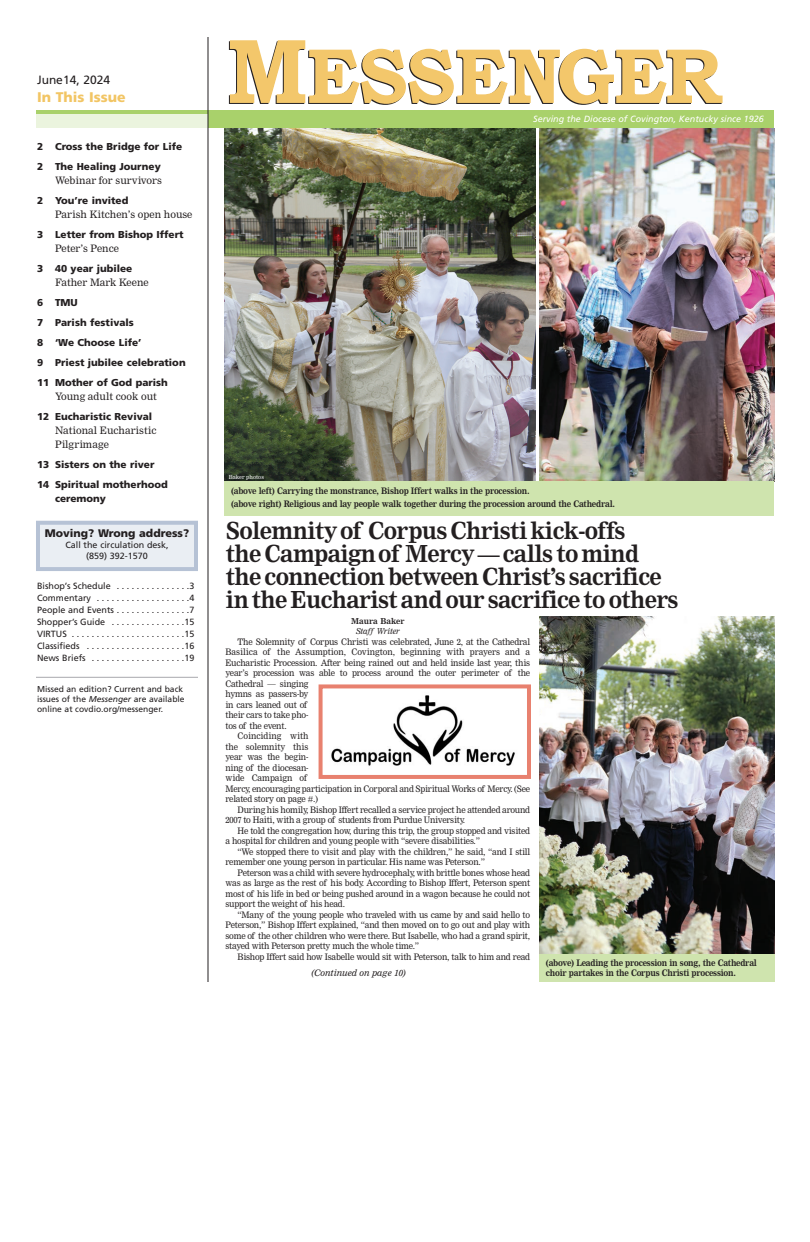
<style>
.page{position:relative;width:810px;height:1242px;background:#fff}
.page>*{position:absolute;margin:0;border:0;box-sizing:border-box;transform-origin:0 0}
.t1{font:700 78.2px "Bookman Old Style";letter-spacing:-.015em;color:#231f20;scale:.95 1}
.t2{font:700 23px/23px "Nimrod";letter-spacing:-.03em;color:#231f20;scale:.95 1}
.t3{font:900 14px "Frutiger";color:#f2c564}
.t4{font:12px "Frutiger";color:#231f20}
.t5{font:900 11px "Frutiger";color:#231f20}
.t6{font:900 10px/14px "Frutiger";color:#231f20}
.t7{font:10px/14px "Nimrod";color:#231f20}
.t8{font:9px/11px "Frutiger";color:#231f20;text-align:center}
.t9{font:italic 9px "Frutiger";color:#fff}
.t10{font:8.8px/10.5px "Nimrod";letter-spacing:-.025em;color:#231f20;scale:.95 1}
.t11{font:700 8.8px/10.5px "Nimrod";letter-spacing:-.03em;color:#231f20;scale:.9 1}
.t12{font:italic 8.8px "Nimrod";color:#231f20}
.t13{font:8.5px/10px "Frutiger";color:#231f20}
.t14{font:italic 8px "Nimrod";color:#231f20;scale:.95 1}
.t15{font:700 8px "Nimrod";color:#231f20;scale:.95 1}
.t16{font:5.5px "Nimrod";color:#fff}
.s1{font-family:"Frutiger";font-weight:900}
.s2{font-family:"Nimrod";font-weight:400}
.s3{font-style:italic}
.s4{font-size:92px}
</style>
<div class="page">
<img style="left:224px;top:128px;width:312px;height:353px">
<img style="left:539px;top:128px;width:236px;height:353px">
<div style="left:208px;top:110px;width:566px;height:18px;background:#a9d16b"></div>
<div style="left:36px;top:110px;width:172px;height:18px;background:#ebf4de"></div>
<hr style="left:36px;top:110px;width:738px;height:4px;background:#a9d16b">
<hr style="left:208px;top:37px;width:1px;height:945px;background:#231f20">
<div style="left:40px;top:525px;width:154px;height:42px;background:#eaeef3"></div>
<div style="left:36px;top:521px;width:162px;height:50px;border:4px solid #b6c2d5"></div>
<hr style="left:36px;top:677px;width:162px;height:1px;background:#a8a9ad">
<img style="left:331px;top:695px;width:184px;height:71px">
<div style="left:319px;top:684px;width:212px;height:95px;border:4px solid #e8816f"></div>
<div style="left:224px;top:481px;width:550px;height:34px;background:#cfe4ae"></div>
<img style="left:539px;top:617px;width:236px;height:337px">
<div style="left:539px;top:954px;width:236px;height:28px;background:#cfe4ae"></div>
<p class="t4" style="left:37px;top:74px;width:75px">June14, 2024</p>
<p class="t3" style="left:37px;top:91px;width:90px">In This Issue</p>
<p class="t6" style="left:37px;top:140px;width:147px">2 Cross the Bridge for Life</p>
<p class="t7" style="left:37px;top:160px;width:126px;text-align:right"><span class="s1">2 The Healing Journey<br></span>Webinar for survivors</p>
<p class="t7" style="left:55px;top:194px;width:139px;text-indent:-18px"><span class="s1">2 You’re invited<br></span>Parish Kitchen’s open house</p>
<p class="t6" style="left:55px;top:228px;width:130px;text-indent:-18px">3 Letter from Bishop Iffert<br><span class="s2">Peter’s Pence</span></p>
<p class="t7" style="left:55px;top:262px;width:95px;text-indent:-18px"><span class="s1">3 40 year jubilee<br></span>Father Mark Keene</p>
<p class="t6" style="left:37px;top:296px;width:42px">6 TMU</p>
<p class="t6" style="left:37px;top:316px;width:98px">7 Parish festivals</p>
<p class="t6" style="left:37px;top:336px;width:106px">8 ‘We Choose Life’</p>
<p class="t6" style="left:37px;top:356px;width:150px">9 Priest jubilee celebration</p>
<p class="t6" style="left:55px;top:376px;width:114px;text-indent:-18px">11 Mother of God parish<br><span class="s2">Young adult cook out</span></p>
<p class="t7" style="left:55px;top:410px;width:103px;text-indent:-18px"><span class="s1">12 Eucharistic Revival<br></span>National Eucharistic<br>Pilgrimage</p>
<p class="t6" style="left:37px;top:458px;width:119px">13 Sisters on the river</p>
<p class="t6" style="left:55px;top:478px;width:114px;text-indent:-18px">14 Spiritual motherhood ceremony</p>
<p class="t5" style="left:45px;top:529px;width:146px">Moving? Wrong address?</p>
<p class="t8" style="left:65px;top:540px;width:105px">Call the circulation desk, (859) 392-1570</p>
<p class="t8" style="left:37px;top:581px;width:159px">Bishop’s Schedule . . . . . . . . . . . . . . .3</p>
<p class="t8" style="left:37px;top:593px;width:159px">Commentary . . . . . . . . . . . . . . . . . . .4</p>
<p class="t8" style="left:37px;top:605px;width:159px">People and Events . . . . . . . . . . . . . . .7</p>
<p class="t8" style="left:37px;top:617px;width:159px">Shopper’s Guide . . . . . . . . . . . . . . .15</p>
<p class="t8" style="left:37px;top:629px;width:159px">VIRTUS . . . . . . . . . . . . . . . . . . . . . . .15</p>
<p class="t8" style="left:37px;top:641px;width:159px">Classifieds . . . . . . . . . . . . . . . . . . . .16</p>
<p class="t8" style="left:37px;top:653px;width:159px">News Briefs . . . . . . . . . . . . . . . . . . .19</p>
<p class="t13" style="left:37px;top:685px;width:149px">Missed an edition? Current and back issues of the <span class="s3">Messenger</span> are available online at covdio.org/messenger.</p>
<p class="t1" style="left:226px;top:30px;width:524px"><span class="s4">M</span>ESSENGER</p>
<p class="t9" style="left:533px;top:115px;width:232px">Serving the Diocese of Covington, Kentucky since 1926</p>
<p class="t16" style="left:229px;top:475px;width:37px">Baker photos</p>
<p class="t11" style="left:231px;top:487px;width:333px">(above left) Carrying the monstrance, Bishop Iffert walks in the procession.</p>
<p class="t11" style="left:231px;top:499px;width:428px">(above right) Religious and lay people walk together during the procession around the Cathedral.</p>
<p class="t2" style="left:226px;top:521px;width:478px">Solemnity of Corpus Christi kick-offs<br>the Campaign of Mercy — calls to mind the connection between Christ’s sacrifice in the Eucharist and our sacrifice to others</p>
<p class="t15" style="left:351px;top:618px;width:58px">Maura Baker</p>
<p class="t14" style="left:356px;top:628px;width:48px">Staff Writer</p>
<p class="t10" style="left:226px;top:637px;width:322px;text-indent:12px">The Solemnity of Corpus Christi was celebrated, June 2, at the Cathedral Basilica of the Assumption, Covington, beginning with prayers and a Eucharistic Procession. After being rained out and held inside last year, this year’s procession was able to process around the outer perimeter of the Cathedral — singing<br>hymns as passers-by<br>in cars leaned out of<br>their cars to take pho-<br>tos of the event.</p>
<p class="t10" style="left:226px;top:732px;width:322px;text-indent:12px">Coinciding with<br>the solemnity this<br>year was the begin-<br>ning of the diocesan-<br>wide Campaign of<br>Mercy, encouraging participation in Corporal and Spiritual Works of Mercy. (See related story on page #.)</p>
<p class="t10" style="left:226px;top:805px;width:322px;text-indent:12px">During his homily, Bishop Iffert recalled a service project he attended around<br>2007 to Haiti, with a group of students from Purdue University.</p>
<p class="t10" style="left:226px;top:826px;width:322px;text-indent:12px">He told the congregation how, during this trip, the group stopped and visited a hospital for children and young people with “severe disabilities.”</p>
<p class="t10" style="left:226px;top:847px;width:322px;text-indent:12px">“We stopped there to visit and play with the children,” he said, “and I still remember one young person in particular. His name was Peterson.”</p>
<p class="t10" style="left:226px;top:868px;width:322px;text-align:justify;text-indent:12px">Peterson was a child with severe hydrocephaly, with brittle bones whose head was as large as the rest of his body. According to Bishop Iffert, Peterson spent most of his life in bed or being pushed around in a wagon because he could not support the weight of his head.</p>
<p class="t10" style="left:226px;top:910px;width:322px;text-align:justify;text-indent:12px">“Many of the young people who traveled with us came by and said hello to Peterson,” Bishop Iffert explained, “and then moved on to go out and play with some of the other children who were there. But Isabelle, who had a grand spirit, stayed with Peterson pretty much the whole time.”</p>
<p class="t10" style="left:238px;top:952px;width:310px">Bishop Iffert said how Isabelle would sit with Peterson, talk to him and read</p>
<p class="t12" style="left:311px;top:969px;width:96px">(Continued on page 10)</p>
<p class="t11" style="left:546px;top:958px;width:236px">(above) Leading the procession in song, the Cathedral choir partakes in the Corpus Christi procession.</p>
</div>
